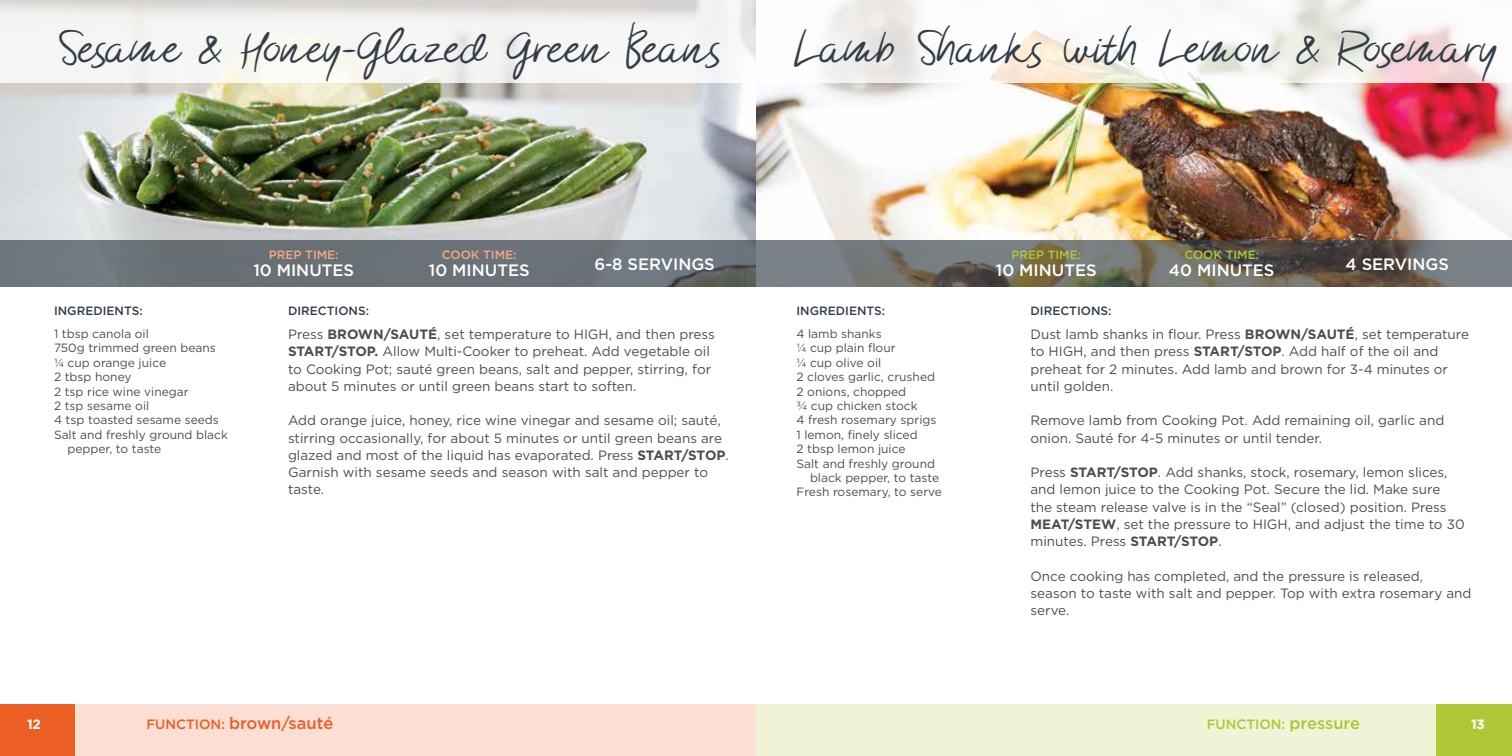
<style>
.page{position:relative;width:1512px;height:756px;background:#fff}
.page>*{position:absolute;margin:0;border:0;box-sizing:border-box;transform-origin:0 0}
.t1{font:34.5px "Morsal";letter-spacing:.005em;color:#333e48}
.t2{font:500 16.5px "Gotham";color:#fff}
.t3{font:500 16.5px "Gotham";color:#eb5e24}
.t4{font:13.5px/17.2px "Gotham";color:#4d4d4f}
.t5{font:500 13.5px "Gotham";color:#afc736}
.t6{font:700 13.5px "Gotham";color:#fff}
.t7{font:12px "Gotham";color:#4d4d4f}
.t8{font:500 12px "Gotham";color:#333e48}
.t9{font:500 12px "Gotham";color:#f5aa81}
.t10{font:500 12px "Gotham";color:#afc736}
.s1{font-weight:700}
.s2{font-size:13.5px}
.s3{font-size:16.5px}
</style>
<div class="page">
<div style="left:1436px;top:704px;width:76px;height:52px;background:#afc736"></div>
<div style="left:0;top:704px;width:75px;height:52px;background:#eb5e24"></div>
<div style="left:60px;top:704px;width:696px;height:52px;background:#fbdfd4"></div>
<img style="left:0;top:83px;width:756px;height:157px">
<div style="left:0;top:240px;width:756px;height:46px;background:#6a7178"></div>
<svg style="left:0;top:0;width:756px;height:83px;fill:#f6f5f3"></svg>
<img style="left:756px;top:83px;width:756px;height:157px">
<div style="left:756px;top:704px;width:696px;height:52px;background:#eff4d7"></div>
<svg style="left:756px;top:240px;width:756px;height:46px;background:#6b6a65"></svg>
<svg style="left:821px;top:0;width:674px;height:83px;fill:#faf7f6"></svg>
<h1 class="t1" style="left:60px;top:30px;width:665px">Sesame &amp; Honey-Glazed Green Beans</h1>
<h1 class="t1" style="left:796px;top:30px;width:705px">Lamb Shanks with Lemon &amp; Rosemary</h1>
<p class="t9" style="left:269px;top:248px;width:71px">PREP TIME:</p>
<p class="t2" style="left:253px;top:261px;width:102px">10 MINUTES</p>
<p class="t9" style="left:442px;top:248px;width:76px">COOK TIME:</p>
<p class="t2" style="left:429px;top:261px;width:102px">10 MINUTES</p>
<p class="t2" style="left:595px;top:254px;width:122px">6-8 SERVINGS</p>
<p class="t10" style="left:1011px;top:248px;width:71px">PREP TIME:</p>
<p class="t2" style="left:996px;top:261px;width:102px">10 MINUTES</p>
<p class="t10" style="left:1184px;top:248px;width:76px">COOK TIME:</p>
<p class="t2" style="left:1169px;top:261px;width:107px">40 MINUTES</p>
<p class="t2" style="left:1345px;top:254px;width:105px">4 SERVINGS</p>
<p class="t8" style="left:54px;top:304px;width:90px">INGREDIENTS:</p>
<p class="t8" style="left:288px;top:304px;width:83px">DIRECTIONS:</p>
<p class="t8" style="left:796px;top:304px;width:90px">INGREDIENTS:</p>
<p class="t8" style="left:1030px;top:304px;width:83px">DIRECTIONS:</p>
<p class="t7" style="left:54px;top:326px;width:96px">1 tbsp canola oil</p>
<p class="t7" style="left:54px;top:340px;width:163px">750g trimmed green beans</p>
<p class="t7" style="left:54px;top:355px;width:114px">¼ cup orange juice</p>
<p class="t7" style="left:54px;top:369px;width:79px">2 tbsp honey</p>
<p class="t7" style="left:54px;top:384px;width:136px">2 tsp rice wine vinegar</p>
<p class="t7" style="left:54px;top:398px;width:97px">2 tsp sesame oil</p>
<p class="t7" style="left:54px;top:412px;width:166px">4 tsp toasted sesame seeds</p>
<p class="t7" style="left:54px;top:427px;width:175px">Salt and freshly ground black</p>
<p class="t7" style="left:68px;top:441px;width:95px">pepper, to taste</p>
<p class="t4" style="left:288px;top:325px;width:428px">Press <span class="s1">BROWN/SAUTÉ</span>, set temperature to HIGH, and then press <span class="s1">START/STOP.</span> Allow Multi-Cooker to preheat. Add vegetable oil to Cooking Pot; sauté green beans, salt and pepper, stirring, for about 5 minutes or until green beans start to soften.</p>
<p class="t4" style="left:288px;top:412px;width:442px">Add orange juice, honey, rice wine vinegar and sesame oil; sauté, stirring occasionally, for about 5 minutes or until green beans are glazed and most of the liquid has evaporated. Press <span class="s1">START/STOP</span>.<br>Garnish with sesame seeds and season with salt and pepper to taste.</p>
<p class="t7" style="left:796px;top:326px;width:87px">4 lamb shanks</p>
<p class="t7" style="left:796px;top:340px;width:101px">¼ cup plain flour</p>
<p class="t7" style="left:796px;top:355px;width:86px">¼ cup olive oil</p>
<p class="t7" style="left:796px;top:369px;width:140px">2 cloves garlic, crushed</p>
<p class="t7" style="left:796px;top:384px;width:111px">2 onions, chopped</p>
<p class="t7" style="left:796px;top:398px;width:123px">¾ cup chicken stock</p>
<p class="t7" style="left:796px;top:412px;width:141px">4 fresh rosemary sprigs</p>
<p class="t7" style="left:796px;top:427px;width:123px">1 lemon, finely sliced</p>
<p class="t7" style="left:796px;top:441px;width:111px">2 tbsp lemon juice</p>
<p class="t7" style="left:796px;top:456px;width:140px">Salt and freshly ground</p>
<p class="t7" style="left:810px;top:470px;width:131px">black pepper, to taste</p>
<p class="t7" style="left:796px;top:484px;width:147px">Fresh rosemary, to serve</p>
<p class="t4" style="left:1030px;top:325px;width:440px">Dust lamb shanks in flour. Press <span class="s1">BROWN/SAUTÉ</span>, set temperature to HIGH, and then press <span class="s1">START/STOP</span>. Add half of the oil and preheat for 2 minutes. Add lamb and brown for 3-4 minutes or until golden.</p>
<p class="t4" style="left:1030px;top:412px;width:415px">Remove lamb from Cooking Pot. Add remaining oil, garlic and onion. Sauté for 4-5 minutes or until tender.</p>
<p class="t4" style="left:1030px;top:463px;width:436px">Press <span class="s1">START/STOP</span>. Add shanks, stock, rosemary, lemon slices, and lemon juice to the Cooking Pot. Secure the lid. Make sure the steam release valve is in the “Seal” (closed) position. Press <span class="s1">MEAT/STEW</span>, set the pressure to HIGH, and adjust the time to 30 minutes. Press <span class="s1">START/STOP</span>.</p>
<p class="t4" style="left:1030px;top:567px;width:442px">Once cooking has completed, and the pressure is released, season to taste with salt and pepper. Top with extra rosemary and serve.</p>
<p class="t6" style="left:27px;top:715px;width:15px">12</p>
<p class="t3" style="left:146px;top:713px;width:189px"><span class="s2">FUNCTION:</span> brown/sauté</p>
<p class="t6" style="left:1471px;top:715px;width:15px">13</p>
<p class="t5" style="left:1207px;top:716px;width:155px">FUNCTION: <span class="s3">pressure</span></p>
</div>
